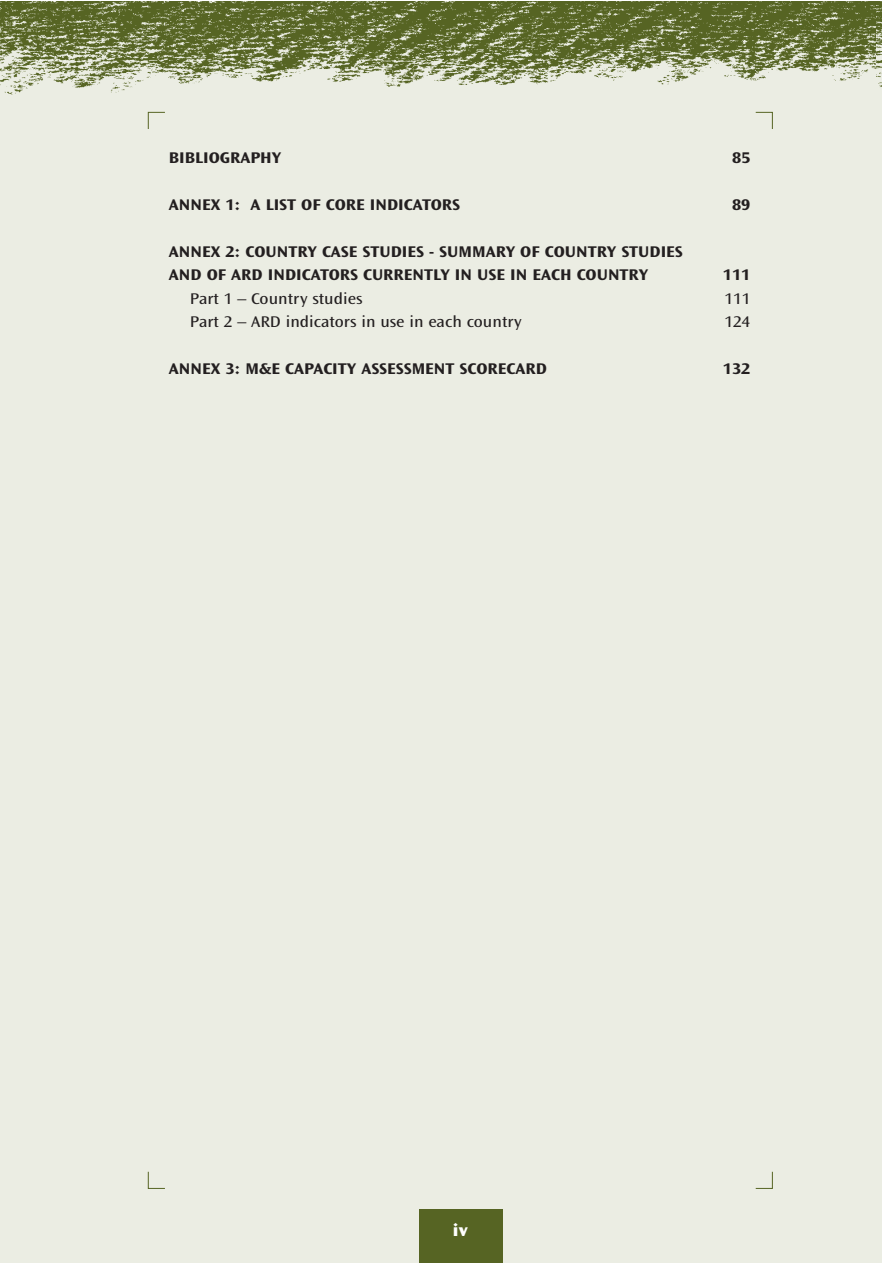
<style>
.page{position:relative;width:882px;height:1263px;background:#fff}
.page>*{position:absolute;margin:0;border:0;box-sizing:border-box;transform-origin:0 0}
.t1{font:800 17.55px "Ocean Sans Std";color:#fff;scale:1.1 1}
.t2{font:700 16.2px/23.5px "Ocean Sans Std";color:#231f20;scale:1.1 1}
.t3{font:16.2px "Ocean Sans Std";color:#231f20;scale:1.1 1}
</style>
<div class="page">
<div style="left:0;top:2px;width:876px;height:1261px;background:#ebede3"></div>
<svg style="left:148px;top:112px;width:17px;height:17px"></svg>
<svg style="left:755px;top:112px;width:17px;height:17px"></svg>
<svg style="left:756px;top:1172px;width:16px;height:16px"></svg>
<svg style="left:148px;top:1171px;width:17px;height:17px"></svg>
<img style="left:0;top:2px;width:876px;height:93px">
<div style="left:419px;top:1209px;width:83px;height:54px;background:#566423"></div>
<div style="left:876px;top:2px;width:6px;height:1261px;background:#ebede3"></div>
<svg style="left:876px;top:2px;width:6px;height:85px"></svg>
<p class="t2" style="left:169px;top:146px;width:104px">BIBLIOGRAPHY</p>
<p class="t2" style="left:732px;top:146px;width:18px">85</p>
<p class="t2" style="left:169px;top:193px;width:266px">ANNEX 1: A LIST OF CORE INDICATORS</p>
<p class="t2" style="left:732px;top:193px;width:18px">89</p>
<p class="t2" style="left:169px;top:240px;width:469px">ANNEX 2: COUNTRY CASE STUDIES - SUMMARY OF COUNTRY STUDIES<br>AND OF ARD INDICATORS CURRENTLY IN USE IN EACH COUNTRY</p>
<p class="t2" style="left:723px;top:264px;width:27px">111</p>
<p class="t3" style="left:190px;top:291px;width:158px">Part 1 – Country studies</p>
<p class="t3" style="left:724px;top:291px;width:25px">111</p>
<p class="t3" style="left:190px;top:315px;width:303px">Part 2 – ARD indicators in use in each country</p>
<p class="t3" style="left:724px;top:315px;width:25px">124</p>
<p class="t2" style="left:169px;top:358px;width:345px">ANNEX 3: M&amp;E CAPACITY ASSESSMENT SCORECARD</p>
<p class="t2" style="left:723px;top:358px;width:27px">132</p>
<p class="t1" style="left:453px;top:1220px;width:15px">iv</p>
</div>
